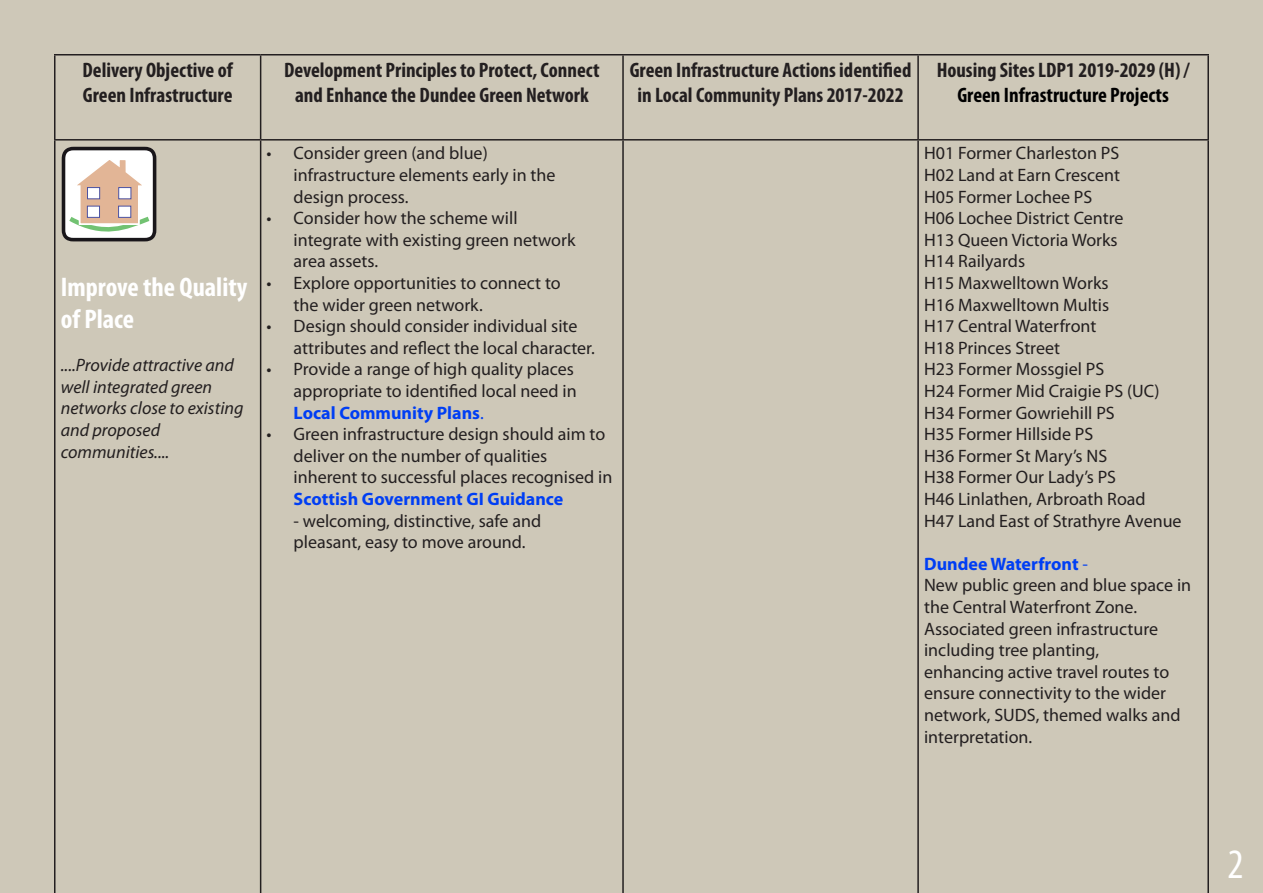
<style>
.page{position:relative;width:1263px;height:893px;background:#cec8b8}
.page>*{position:absolute;margin:0;border:0;box-sizing:border-box;transform-origin:0 0}
.t1{font:condensed 42px "Myriad Pro";color:#fff}
.t2{font:700 condensed 27px/32.4px "Myriad Pro";color:#fff}
.t3{font:700 condensed 21px/25.2px "Myriad Pro";color:#231f20;text-align:center}
.t4{font:700 condensed 21px "Myriad Pro";color:#000}
.t5{font:18px/21.6px "Myriad Pro";color:#231f20}
.t6{font:italic 18px/21.6px "Myriad Pro";color:#231f20}
.t7{font:700 18px "Myriad Pro";color:#003ef4}
.s1{font-weight:400}
.s2{font-weight:700;color:#003ef4}
</style>
<div class="page">
<hr style="left:54px;top:54px;width:207px;height:2px;background:#231f20">
<hr style="left:54px;top:56px;width:2px;height:83px;background:#231f20">
<hr style="left:261px;top:54px;width:362px;height:2px;background:#231f20">
<hr style="left:260px;top:56px;width:1px;height:83px;background:#231f20">
<hr style="left:623px;top:54px;width:295px;height:2px;background:#231f20">
<hr style="left:622px;top:56px;width:2px;height:83px;background:#231f20">
<hr style="left:918px;top:54px;width:291px;height:2px;background:#231f20">
<hr style="left:917px;top:56px;width:2px;height:83px;background:#231f20">
<hr style="left:1207px;top:56px;width:2px;height:83px;background:#231f20">
<hr style="left:54px;top:139px;width:207px;height:2px;background:#231f20">
<hr style="left:54px;top:141px;width:2px;height:752px;background:#231f20">
<hr style="left:261px;top:139px;width:362px;height:2px;background:#231f20">
<hr style="left:260px;top:141px;width:1px;height:752px;background:#231f20">
<hr style="left:623px;top:139px;width:295px;height:2px;background:#231f20">
<hr style="left:622px;top:141px;width:2px;height:752px;background:#231f20">
<hr style="left:918px;top:139px;width:291px;height:2px;background:#231f20">
<hr style="left:917px;top:141px;width:2px;height:752px;background:#231f20">
<hr style="left:1207px;top:141px;width:2px;height:752px;background:#231f20">
<div style="left:64px;top:149px;width:91px;height:91px;background:#fff;border-radius:10px"></div>
<div style="left:62px;top:147px;width:94px;height:94px;border:4px solid #19161a;border-radius:10px"></div>
<svg style="left:64px;top:156px;width:90px;height:81px"></svg>
<div style="left:87px;top:187px;width:13px;height:12px;background:#fff;border:1px solid #4c52a2"></div>
<div style="left:118px;top:187px;width:13px;height:12px;background:#fff;border:1px solid #4c52a2"></div>
<div style="left:87px;top:206px;width:13px;height:12px;background:#fff;border:1px solid #4c52a2"></div>
<div style="left:118px;top:206px;width:13px;height:12px;background:#fff;border:1px solid #4c52a2"></div>
<p class="t3" style="left:83px;top:56px;width:152px">Delivery Objective of</p>
<p class="t3" style="left:83px;top:82px;width:151px">Green Infrastructure</p>
<p class="t2" style="left:61px;top:270px;width:188px">Improve the Quality of Place</p>
<p class="t6" style="left:61px;top:354px;width:175px">....Provide attractive and well integrated green</p>
<p class="t6" style="left:61px;top:397px;width:184px">networks close to existing and proposed</p>
<p class="t6" style="left:61px;top:441px;width:110px">communities....</p>
<p class="t3" style="left:284px;top:56px;width:317px">Development Principles to Protect, Connect</p>
<p class="t3" style="left:295px;top:82px;width:295px">and Enhance the Dundee Green Network</p>
<p class="t5" style="left:267px;top:142px;width:223px">• Consider green (and blue)</p>
<p class="t5" style="left:294px;top:164px;width:263px">infrastructure elements early in the</p>
<p class="t5" style="left:294px;top:185px;width:116px">design process.</p>
<p class="t5" style="left:267px;top:207px;width:252px">• Consider how the scheme will</p>
<p class="t5" style="left:294px;top:229px;width:283px">integrate with existing green network</p>
<p class="t5" style="left:294px;top:250px;width:86px">area assets.</p>
<p class="t5" style="left:267px;top:272px;width:296px">• Explore opportunities to connect to</p>
<p class="t5" style="left:294px;top:293px;width:191px">the wider green network.</p>
<p class="t5" style="left:267px;top:315px;width:312px">• Design should consider individual site</p>
<p class="t5" style="left:294px;top:337px;width:303px">attributes and reflect the local character.</p>
<p class="t5" style="left:267px;top:358px;width:309px">• Provide a range of high quality places</p>
<p class="t5" style="left:294px;top:380px;width:284px">appropriate to identified local need in</p>
<p class="t7" style="left:294px;top:401px;width:192px">Local Community Plans<span class="s1">.</span></p>
<p class="t5" style="left:294px;top:423px;width:313px;text-indent:-27px">• Green infrastructure design should aim to deliver on the number of qualities</p>
<p class="t5" style="left:294px;top:466px;width:320px">inherent to successful places recognised in<br><span class="s2">Scottish Government GI Guidance</span></p>
<p class="t5" style="left:294px;top:509px;width:249px">- welcoming, distinctive, safe and</p>
<p class="t5" style="left:294px;top:531px;width:233px">pleasant, easy to move around.</p>
<p class="t3" style="left:630px;top:56px;width:283px">Green Infrastructure Actions identified in Local Community Plans 2017-2022</p>
<p class="t3" style="left:937px;top:56px;width:254px">Housing Sites LDP1 2019-2029 (H) /</p>
<p class="t4" style="left:957px;top:82px;width:213px">Green Infrastructure Projects</p>
<p class="t5" style="left:924px;top:142px;width:197px">H01 Former Charleston PS</p>
<p class="t5" style="left:924px;top:164px;width:197px">H02 Land at Earn Crescent</p>
<p class="t5" style="left:924px;top:185px;width:170px">H05 Former Lochee PS</p>
<p class="t5" style="left:924px;top:207px;width:201px">H06 Lochee District Centre</p>
<p class="t5" style="left:924px;top:229px;width:195px">H13 Queen Victoria Works</p>
<p class="t5" style="left:924px;top:250px;width:103px">H14 Railyards</p>
<p class="t5" style="left:924px;top:272px;width:186px">H15 Maxwelltown Works</p>
<p class="t5" style="left:924px;top:293px;width:187px">H16 Maxwelltown Multis</p>
<p class="t5" style="left:924px;top:315px;width:174px">H17 Central Waterfront</p>
<p class="t5" style="left:924px;top:337px;width:137px">H18 Princes Street</p>
<p class="t5" style="left:924px;top:358px;width:182px">H23 Former Mossgiel PS</p>
<p class="t5" style="left:924px;top:380px;width:237px">H24 Former Mid Craigie PS (UC)</p>
<p class="t5" style="left:924px;top:401px;width:192px">H34 Former Gowriehill PS</p>
<p class="t5" style="left:924px;top:423px;width:171px">H35 Former Hillside PS</p>
<p class="t5" style="left:924px;top:445px;width:185px">H36 Former St Mary’s NS</p>
<p class="t5" style="left:924px;top:466px;width:194px">H38 Former Our Lady’s PS</p>
<p class="t5" style="left:924px;top:488px;width:223px">H46 Linlathen, Arbroath Road</p>
<p class="t5" style="left:924px;top:509px;width:259px">H47 Land East of Strathyre Avenue</p>
<p class="t7" style="left:924px;top:552px;width:165px">Dundee Waterfront <span class="s1">-</span></p>
<p class="t5" style="left:924px;top:574px;width:269px">New public green and blue space in the Central Waterfront Zone.</p>
<p class="t5" style="left:924px;top:617px;width:235px">Associated green infrastructure</p>
<p class="t5" style="left:924px;top:639px;width:176px">including tree planting,</p>
<p class="t5" style="left:924px;top:661px;width:258px">enhancing active travel routes to ensure connectivity to the wider network, SUDS, themed walks and interpretation.</p>
<p class="t1" style="left:1227px;top:839px;width:18px">2</p>
</div>
